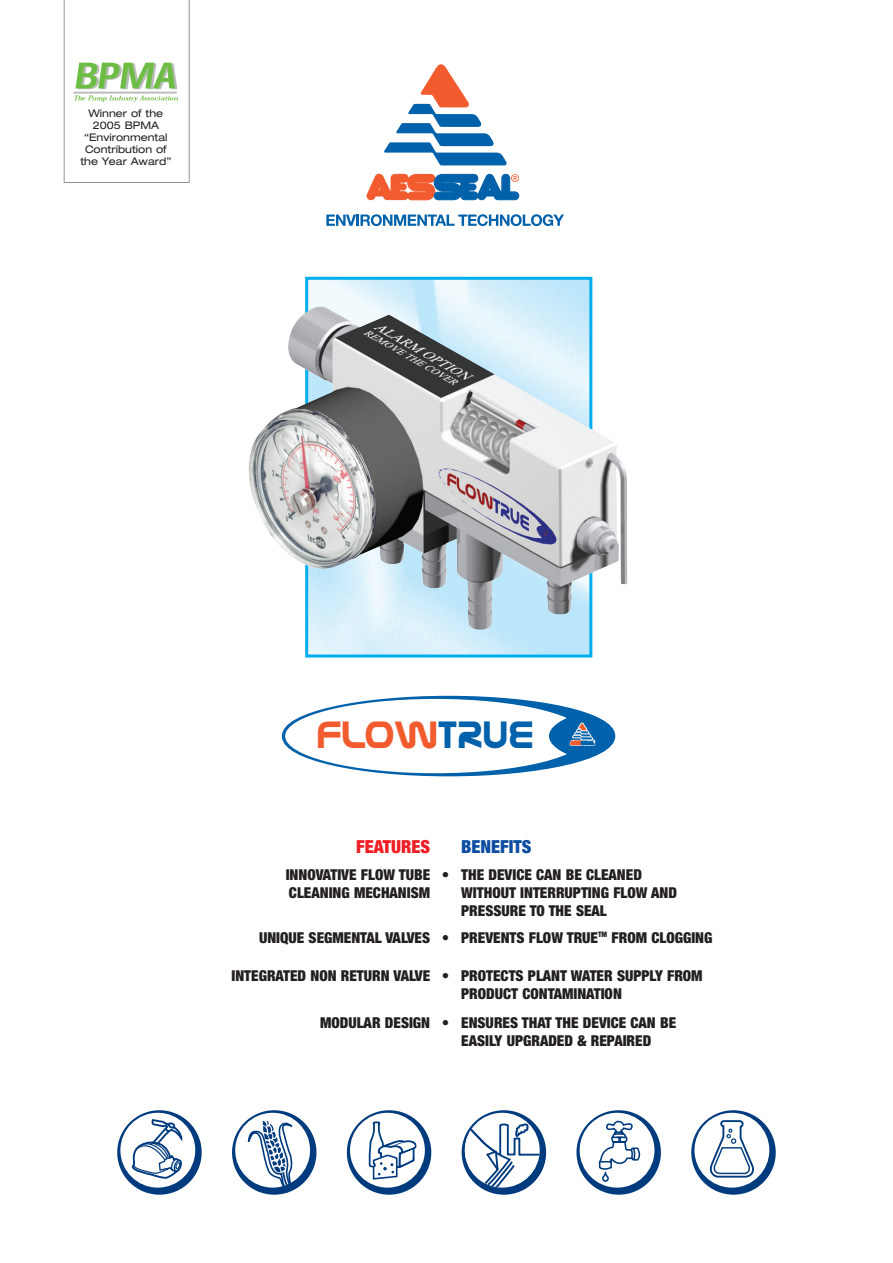
<style>
.page{position:relative;width:893px;height:1263px;background:#fff}
.page>*{position:absolute;margin:0;border:0;box-sizing:border-box;transform-origin:0 0}
.t1{font:44.4px "Nasalization";color:#f15b2e}
.t2{font:900 condensed 18px "Helvetica Neue";color:#ee1e24}
.t3{font:900 condensed 18px "Helvetica Neue";color:#0d4da1}
.t4{font:900 condensed 15px/18px "Helvetica Neue";color:#231f20}
.t5{font:expanded 10.5px/12px "Helvetica Neue";color:#231f20;text-align:center}
.s1{color:#0161aa}
</style>
<div class="page">
<img style="left:309px;top:281px;width:279px;height:372px">
<div style="left:305px;top:277px;width:287px;height:380px;border:3px solid #00aeef"></div>
<svg style="left:367px;top:64px;width:152px;height:136px"></svg>
<svg style="left:326px;top:214px;width:238px;height:12px"></svg>
<svg style="left:281px;top:695px;width:335px;height:81px"></svg>
<div style="left:285px;top:699px;width:327px;height:74px;background:#0161aa;border-radius:50%"></div>
<div style="left:282px;top:696px;width:333px;height:80px;border:7px solid #0161aa;border-radius:50%"></div>
<div style="left:285px;top:699px;width:301px;height:74px;background:#fff;border-radius:50%"></div>
<svg style="left:549px;top:713px;width:51px;height:46px"></svg>
<img style="left:249px;top:304px;width:378px;height:326px">
<svg style="left:232px;top:1110px;width:84px;height:85px"></svg>
<div style="left:235px;top:1113px;width:75px;height:74px;background:#fff;border-radius:50%"></div>
<svg style="left:247px;top:1120px;width:46px;height:75px"></svg>
<svg style="left:347px;top:1110px;width:84px;height:85px"></svg>
<div style="left:350px;top:1113px;width:75px;height:74px;background:#fff;border-radius:50%"></div>
<svg style="left:368px;top:1121px;width:49px;height:59px"></svg>
<svg style="left:462px;top:1110px;width:84px;height:85px"></svg>
<div style="left:465px;top:1113px;width:75px;height:74px;background:#fff;border-radius:50%"></div>
<svg style="left:465px;top:1123px;width:75px;height:64px"></svg>
<svg style="left:576px;top:1110px;width:85px;height:85px"></svg>
<div style="left:580px;top:1113px;width:74px;height:74px;background:#fff;border-radius:50%"></div>
<svg style="left:598px;top:1110px;width:44px;height:73px"></svg>
<svg style="left:691px;top:1110px;width:85px;height:85px"></svg>
<div style="left:694px;top:1113px;width:75px;height:74px;background:#fff;border-radius:50%"></div>
<svg style="left:710px;top:1119px;width:43px;height:59px"></svg>
<svg style="left:117px;top:1110px;width:85px;height:85px"></svg>
<div style="left:120px;top:1113px;width:75px;height:74px;background:#fff;border-radius:50%"></div>
<svg style="left:132px;top:1119px;width:51px;height:61px"></svg>
<svg style="left:64px;top:0;width:126px;height:183px"></svg>
<p class="t5" style="left:80px;top:108px;width:93px">Winner of the<br>2005 BPMA “Environmental<br>Contribution of the Year Award”</p>
<h1 class="t1" style="left:318px;top:707px;width:217px">FLOW<span class="s1">TRUE</span></h1>
<p class="t3" style="left:461px;top:840px;width:72px">BENEFITS</p>
<p class="t4" style="left:461px;top:867px;width:217px">THE DEVICE CAN BE CLEANED<br>WITHOUT INTERRUPTING FLOW AND<br>PRESSURE TO THE SEAL</p>
<p class="t4" style="left:461px;top:929px;width:253px">PREVENTS FLOW TRUE<sup>TM</sup> FROM CLOGGING</p>
<p class="t4" style="left:461px;top:968px;width:243px;text-indent:-230px">INTEGRATED NON RETURN VALVE • PROTECTS PLANT WATER SUPPLY FROM<br>PRODUCT CONTAMINATION</p>
<p class="t4" style="left:461px;top:1015px;width:217px;text-indent:-141px">MODULAR DESIGN • ENSURES THAT THE DEVICE CAN BE<br>EASILY UPGRADED &amp; REPAIRED</p>
<p class="t2" style="left:356px;top:840px;width:75px">FEATURES</p>
<p class="t4" style="left:286px;top:867px;width:165px">INNOVATIVE FLOW TUBE •<br>CLEANING MECHANISM</p>
<p class="t4" style="left:259px;top:929px;width:192px">UNIQUE SEGMENTAL VALVES •</p>
</div>
